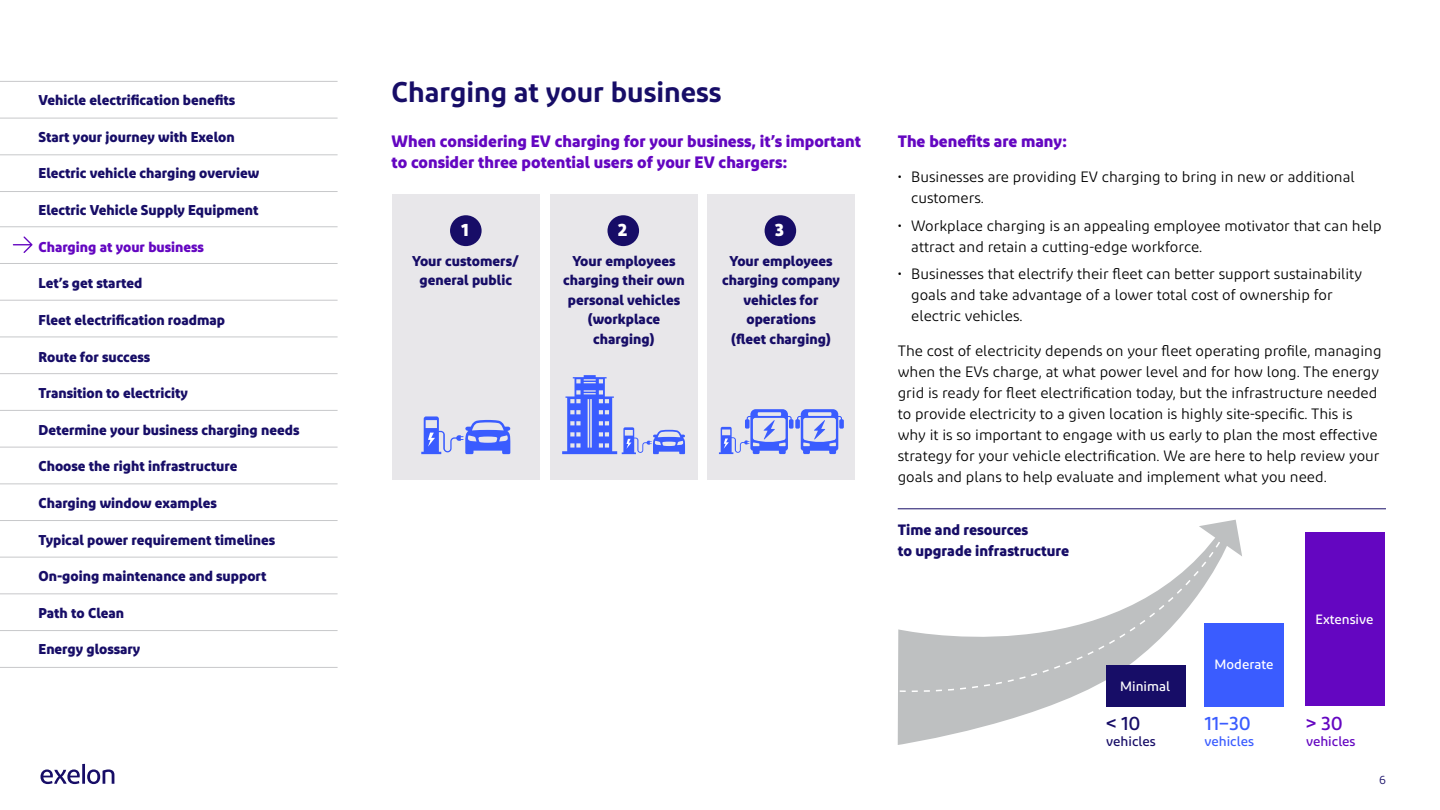
<style>
.page{position:relative;width:1440px;height:810px;background:#fff}
.page>*{position:absolute;margin:0;border:0;box-sizing:border-box;transform-origin:0 0}
.Page_Head{font:600 28.5px "Diodrum";color:#170d67}
.t1{font:500 19.5px "Diodrum";color:#3a5cff}
.t2{font:500 19.5px "Diodrum";color:#170d67}
.t3{font:500 19.5px "Diodrum";color:#6406c1}
.Sidebar_Blue_Head{font:700 18px "Diodrum";color:#fff}
.Body_Purple_Head{font:700 16.5px/21px "Diodrum";color:#6406c1}
.Body{font:15px/21px "Diodrum";color:#000}
.Body_Bullets{font:15px/21px "Diodrum";color:#000}
.Body_Bullets__Last_B{font:15px/21px "Diodrum";color:#000}
.t4{font:700 15px/21px "Diodrum";color:#170d67}
.Sidebar_Blue_Head-2{font:700 14.25px/19.5px "Diodrum";color:#170d67;text-align:center}
.t5{font:700 14.25px "Diodrum";color:#6406c1}
.t6{font:500 13.5px "Diodrum";color:#fff}
.t7{font:500 13.5px "Diodrum";color:#170d67}
.t8{font:500 13.5px "Diodrum";color:#3a5cff}
.t9{font:500 13.5px "Diodrum";color:#6406c1}
.t10{font:12px "Diodrum";color:#170d67}
</style>
<div class="page">
<hr style="left:0;top:81px;width:338px;height:1px;background:#c7c8ca">
<hr style="left:0;top:118px;width:338px;height:1px;background:#c7c8ca">
<hr style="left:0;top:154px;width:338px;height:1px;background:#c7c8ca">
<hr style="left:0;top:191px;width:338px;height:1px;background:#c7c8ca">
<hr style="left:0;top:226px;width:338px;height:1px;background:#c7c8ca">
<hr style="left:0;top:263px;width:338px;height:1px;background:#c7c8ca">
<hr style="left:0;top:300px;width:338px;height:1px;background:#c7c8ca">
<hr style="left:0;top:337px;width:338px;height:1px;background:#c7c8ca">
<hr style="left:0;top:373px;width:338px;height:1px;background:#c7c8ca">
<hr style="left:0;top:410px;width:338px;height:1px;background:#c7c8ca">
<hr style="left:0;top:447px;width:338px;height:1px;background:#c7c8ca">
<hr style="left:0;top:483px;width:338px;height:1px;background:#c7c8ca">
<hr style="left:0;top:520px;width:338px;height:1px;background:#c7c8ca">
<hr style="left:0;top:557px;width:338px;height:1px;background:#c7c8ca">
<hr style="left:0;top:593px;width:338px;height:1px;background:#c7c8ca">
<hr style="left:0;top:630px;width:338px;height:1px;background:#c7c8ca">
<hr style="left:0;top:667px;width:338px;height:1px;background:#c7c8ca">
<svg style="left:40px;top:764px;width:74px;height:20px"></svg>
<div style="left:392px;top:194px;width:147px;height:285px;background:#e8e7ea"></div>
<div style="left:450px;top:215px;width:31px;height:31px;background:#170d67;border-radius:50%"></div>
<svg style="left:421px;top:416px;width:89px;height:38px"></svg>
<div style="left:550px;top:194px;width:147px;height:285px;background:#e8e7ea"></div>
<div style="left:607px;top:215px;width:32px;height:31px;background:#170d67;border-radius:50%"></div>
<svg style="left:562px;top:375px;width:123px;height:79px"></svg>
<div style="left:708px;top:194px;width:147px;height:285px;background:#e8e7ea"></div>
<div style="left:764px;top:215px;width:32px;height:31px;background:#170d67;border-radius:50%"></div>
<svg style="left:719px;top:409px;width:125px;height:45px"></svg>
<hr style="left:898px;top:508px;width:488px;height:1px;background:#170d67">
<svg style="left:1199px;top:520px;width:43px;height:36px"></svg>
<svg style="left:898px;top:531px;width:332px;height:214px"></svg>
<svg style="left:898px;top:541px;width:323px;height:156px"></svg>
<div style="left:1106px;top:665px;width:80px;height:41px;background:#170d67"></div>
<div style="left:1204px;top:623px;width:80px;height:83px;background:#3a5cff"></div>
<div style="left:1305px;top:532px;width:80px;height:174px;background:#6406c1"></div>
<svg style="left:13px;top:236px;width:20px;height:17px"></svg>
<p class="Sidebar_Blue_Head-2" style="left:38px;top:90px;width:198px">Vehicle electrification benefits</p>
<p class="Sidebar_Blue_Head-2" style="left:38px;top:127px;width:198px">Start your journey with Exelon</p>
<p class="Sidebar_Blue_Head-2" style="left:38px;top:163px;width:222px">Electric vehicle charging overview</p>
<p class="Sidebar_Blue_Head-2" style="left:38px;top:200px;width:221px">Electric Vehicle Supply Equipment</p>
<p class="t5" style="left:38px;top:237px;width:167px">Charging at your business</p>
<p class="Sidebar_Blue_Head-2" style="left:38px;top:273px;width:105px">Let’s get started</p>
<p class="Sidebar_Blue_Head-2" style="left:38px;top:310px;width:188px">Fleet electrification roadmap</p>
<p class="Sidebar_Blue_Head-2" style="left:38px;top:346px;width:113px">Route for success</p>
<p class="Sidebar_Blue_Head-2" style="left:38px;top:383px;width:151px">Transition to electricity</p>
<p class="Sidebar_Blue_Head-2" style="left:38px;top:420px;width:262px">Determine your business charging needs</p>
<p class="Sidebar_Blue_Head-2" style="left:38px;top:456px;width:200px">Choose the right infrastructure</p>
<p class="Sidebar_Blue_Head-2" style="left:38px;top:493px;width:180px">Charging window examples</p>
<p class="Sidebar_Blue_Head-2" style="left:38px;top:529px;width:238px">Typical power requirement timelines</p>
<p class="Sidebar_Blue_Head-2" style="left:38px;top:566px;width:229px">On-going maintenance and support</p>
<p class="Sidebar_Blue_Head-2" style="left:38px;top:603px;width:87px">Path to Clean</p>
<p class="Sidebar_Blue_Head-2" style="left:38px;top:639px;width:103px">Energy glossary</p>
<p class="Page_Head" style="left:391px;top:74px;width:331px">Charging at your business</p>
<p class="Body_Purple_Head" style="left:391px;top:131px;width:471px">When considering EV charging for your business, it’s important to consider three potential users of your EV chargers:</p>
<p class="Sidebar_Blue_Head" style="left:461px;top:218px;width:9px">1</p>
<p class="Sidebar_Blue_Head-2" style="left:412px;top:251px;width:109px">Your customers/ general public</p>
<p class="Sidebar_Blue_Head" style="left:618px;top:218px;width:11px">2</p>
<p class="Sidebar_Blue_Head-2" style="left:563px;top:251px;width:123px">Your employees charging their own personal vehicles (workplace charging)</p>
<p class="Sidebar_Blue_Head" style="left:775px;top:218px;width:11px">3</p>
<p class="Sidebar_Blue_Head-2" style="left:722px;top:251px;width:119px">Your employees charging company vehicles for operations<br>(fleet charging)</p>
<p class="Body_Purple_Head" style="left:898px;top:131px;width:171px">The benefits are many:</p>
<p class="Body_Bullets" style="left:911px;top:166px;width:445px;text-indent:-14px">• Businesses are providing EV charging to bring in new or additional customers.</p>
<p class="Body_Bullets" style="left:911px;top:215px;width:472px;text-indent:-14px">• Workplace charging is an appealing employee motivator that can help attract and retain a cutting-edge workforce.</p>
<p class="Body_Bullets__Last_B" style="left:911px;top:263px;width:452px;text-indent:-14px">• Businesses that electrify their fleet can better support sustainability goals and take advantage of a lower total cost of ownership for electric vehicles.</p>
<p class="Body" style="left:898px;top:340px;width:485px">The cost of electricity depends on your fleet operating profile, managing when the EVs charge, at what power level and for how long. The energy grid is ready for fleet electrification today, but the infrastructure needed to provide electricity to a given location is highly site-specific. This is why it is so important to engage with us early to plan the most effective strategy for your vehicle electrification. We are here to help review your goals and plans to help evaluate and implement what you need.</p>
<p class="t4" style="left:898px;top:519px;width:173px">Time and resources<br>to upgrade infrastructure</p>
<p class="t6" style="left:1120px;top:678px;width:51px">Minimal</p>
<p class="t2" style="left:1106px;top:711px;width:36px">&lt; 10</p>
<p class="t7" style="left:1106px;top:733px;width:51px">vehicles</p>
<p class="t6" style="left:1214px;top:656px;width:60px">Moderate</p>
<p class="t1" style="left:1204px;top:711px;width:48px">11–30</p>
<p class="t8" style="left:1204px;top:733px;width:51px">vehicles</p>
<p class="t6" style="left:1315px;top:611px;width:60px">Extensive</p>
<p class="t3" style="left:1306px;top:711px;width:38px">&gt; 30</p>
<p class="t9" style="left:1306px;top:733px;width:51px">vehicles</p>
<p class="t10" style="left:1379px;top:772px;width:8px">6</p>
</div>
